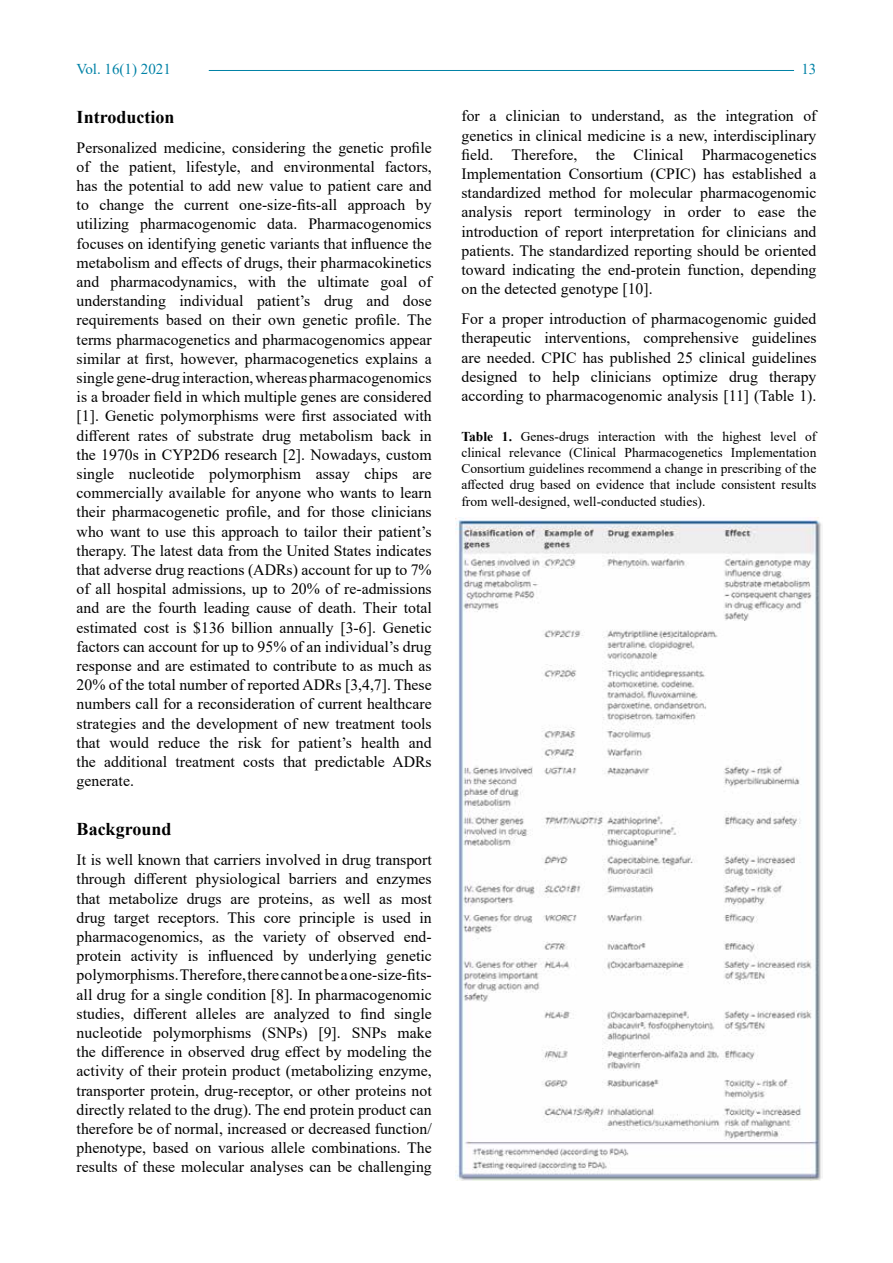
<style>
.page{position:relative;width:893px;height:1263px;background:#fff}
.page>*{position:absolute;margin:0;border:0;box-sizing:border-box;transform-origin:0 0}
.t1{font:700 18px "Times New Roman";color:#000}
.t2{font:15.75px/19.2px "Times New Roman";color:#000;text-align:justify}
.t3{font:15px "Times New Roman";color:#0082a6}
.t4{font:13.5px/16.2px "Times New Roman";color:#000;text-align:justify}
.s1{font-weight:700}
</style>
<div class="page">
<hr style="left:209px;top:70px;width:585px;height:1px;background:#0082a6">
<img style="left:455px;top:517px;width:367px;height:663px">
<p class="t3" style="left:77px;top:59px;width:96px">Vol. 16(1) 2021</p>
<p class="t3" style="left:801px;top:59px;width:16px">13</p>
<p class="t1" style="left:77px;top:104px;width:99px">Introduction</p>
<p class="t2" style="left:77px;top:137px;width:357px">Personalized medicine, considering the genetic profile of the patient, lifestyle, and environmental factors, has the potential to add new value to patient care and to change the current one-size-fits-all approach by utilizing pharmacogenomic data. Pharmacogenomics focuses on identifying genetic variants that influence the metabolism and effects of drugs, their pharmacokinetics and pharmacodynamics, with the ultimate goal of understanding individual patient’s drug and dose requirements based on their own genetic profile. The terms pharmacogenetics and pharmacogenomics appear similar at first, however, pharmacogenetics explains a single gene-drug interaction, whereas pharmacogenomics is a broader field in which multiple genes are considered [1]. Genetic polymorphisms were first associated with different rates of substrate drug metabolism back in the 1970s in CYP2D6 research [2]. Nowadays, custom single nucleotide polymorphism assay chips are commercially available for anyone who wants to learn their pharmacogenetic profile, and for those clinicians who want to use this approach to tailor their patient’s therapy. The latest data from the United States indicates that adverse drug reactions (ADRs) account for up to 7% of all hospital admissions, up to 20% of re-admissions and are the fourth leading cause of death. Their total estimated cost is $136 billion annually [3-6]. Genetic factors can account for up to 95% of an individual’s drug response and are estimated to contribute to as much as 20% of the total number of reported ADRs [3,4,7]. These numbers call for a reconsideration of current healthcare strategies and the development of new treatment tools that would reduce the risk for patient’s health and the additional treatment costs that predictable ADRs generate.</p>
<p class="t1" style="left:77px;top:816px;width:96px">Background</p>
<p class="t2" style="left:77px;top:850px;width:357px">It is well known that carriers involved in drug transport through different physiological barriers and enzymes that metabolize drugs are proteins, as well as most drug target receptors. This core principle is used in pharmacogenomics, as the variety of observed end&shy;protein activity is influenced by underlying genetic polymorphisms. Therefore, there cannot be a one-size-fits&shy;all drug for a single condition [8]. In pharmacogenomic studies, different alleles are analyzed to find single nucleotide polymorphisms (SNPs) [9]. SNPs make the difference in observed drug effect by modeling the activity of their protein product (metabolizing enzyme, transporter protein, drug-receptor, or other proteins not directly related to the drug). The end protein product can therefore be of normal, increased or decreased function/ phenotype, based on various allele combinations. The results of these molecular analyses can be challenging</p>
<p class="t2" style="left:461px;top:106px;width:356px">for a clinician to understand, as the integration of genetics in clinical medicine is a new, interdisciplinary field. Therefore, the Clinical Pharmacogenetics Implementation Consortium (CPIC) has established a standardized method for molecular pharmacogenomic analysis report terminology in order to ease the introduction of report interpretation for clinicians and patients. The standardized reporting should be oriented toward indicating the end-protein function, depending on the detected genotype [10].</p>
<p class="t2" style="left:461px;top:309px;width:356px">For a proper introduction of pharmacogenomic guided therapeutic interventions, comprehensive guidelines are needed. CPIC has published 25 clinical guidelines designed to help clinicians optimize drug therapy according to pharmacogenomic analysis [11] (Table 1).</p>
<p class="t4" style="left:461px;top:428px;width:357px"><span class="s1">Table 1.</span> Genes-drugs interaction with the highest level of clinical relevance (Clinical Pharmacogenetics Implementation Consortium guidelines recommend a change in prescribing of the affected drug based on evidence that include consistent results from well-designed, well-conducted studies).</p>
</div>
